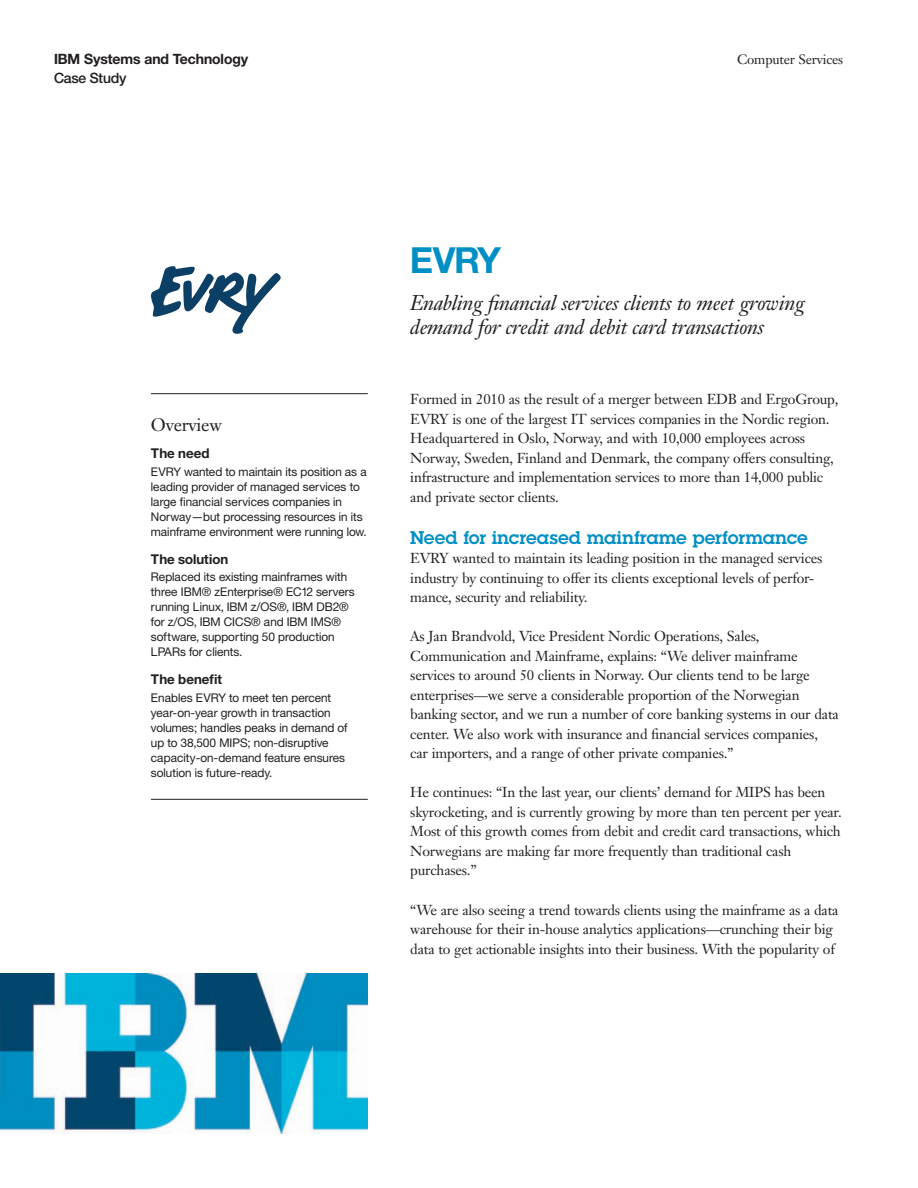
<style>
.page{position:relative;width:918px;height:1188px;background:#fff}
.page>*{position:absolute;margin:0;border:0;box-sizing:border-box;transform-origin:0 0}
.t1{font:700 36px "Helv Neuefor IBM";color:#008fc5}
.t2{font:italic 21px/24px "Janson Text LT Pro";letter-spacing:-.015em;color:#231f20}
.t3{font:600 18px "Lubalinfor IBM";color:#008fc5}
.t4{font:18px "Janson Text LT Pro";letter-spacing:-.015em;color:#231f20}
.t5{font:14.25px/19.5px "Janson Text LT Pro";letter-spacing:-.015em;color:#231f20}
.t6{font:700 14.25px/19.2px "Helv Neuefor IBM";color:#231f20}
.t7{font:700 13.5px "Helv Neuefor IBM";color:#231f20}
.t8{font:13.5px "Janson Text LT Pro";letter-spacing:-.015em;color:#231f20}
.t9{font:12px/15px "Helv Neuefor IBM";color:#231f20}
.s1{font-weight:500}
</style>
<div class="page">
<img style="left:0;top:973px;width:368px;height:161px">
<hr style="left:151px;top:393px;width:217px;height:1px;background:#231f20">
<hr style="left:151px;top:799px;width:217px;height:1px;background:#231f20">
<svg style="left:151px;top:266px;width:130px;height:68px"></svg>
<p class="t6" style="left:54px;top:49px;width:196px">IBM Systems and Technology<br><span class="s1">Case Study</span></p>
<p class="t8" style="left:737px;top:51px;width:108px">Computer Services</p>
<h2 class="t4" style="left:151px;top:413px;width:73px">Overview</h2>
<p class="t7" style="left:151px;top:445px;width:60px">The need</p>
<p class="t9" style="left:151px;top:464px;width:217px">EVRY wanted to maintain its position as a leading provider of managed services to large financial services companies in Norway—but processing resources in its mainframe environment were running low.</p>
<p class="t7" style="left:151px;top:550px;width:79px">The solution</p>
<p class="t9" style="left:151px;top:569px;width:205px">Replaced its existing mainframes with three IBM® zEnterprise® EC12 servers running Linux, IBM z/OS®, IBM DB2® for z/OS, IBM CICS® and IBM IMS® software, supporting 50 production<br>LPARs for clients.</p>
<p class="t7" style="left:151px;top:671px;width:73px">The benefit</p>
<p class="t9" style="left:151px;top:690px;width:198px">Enables EVRY to meet ten percent year-on-year growth in transaction volumes; handles peaks in demand of up to 38,500 MIPS; non-disruptive capacity-on-demand feature ensures solution is future-ready.</p>
<h1 class="t1" style="left:410px;top:237px;width:92px">EVRY</h1>
<h2 class="t2" style="left:410px;top:291px;width:396px">Enabling financial services clients to meet growing demand for credit and debit card transactions</h2>
<p class="t5" style="left:410px;top:389px;width:430px">Formed in 2010 as the result of a merger between EDB and ErgoGroup, EVRY is one of the largest IT services companies in the Nordic region.<br>Headquartered in Oslo, Norway, and with 10,000 employees across Norway, Sweden, Finland and Denmark, the company offers consulting, infrastructure and implementation services to more than 14,000 public and private sector clients.</p>
<h2 class="t3" style="left:410px;top:525px;width:399px">Need for increased mainframe performance</h2>
<p class="t5" style="left:410px;top:549px;width:414px">EVRY wanted to maintain its leading position in the managed services industry by continuing to offer its clients exceptional levels of perfor&shy;mance, security and reliability.</p>
<p class="t5" style="left:410px;top:627px;width:430px">As Jan Brandvold, Vice President Nordic Operations, Sales, Communication and Mainframe, explains: “We deliver mainframe services to around 50 clients in Norway. Our clients tend to be large enterprises—we serve a considerable proportion of the Norwegian banking sector, and we run a number of core banking systems in our data center. We also work with insurance and financial services companies, car importers, and a range of other private companies.”</p>
<p class="t5" style="left:410px;top:783px;width:433px">He continues: “In the last year, our clients’ demand for MIPS has been skyrocketing, and is currently growing by more than ten percent per year.<br>Most of this growth comes from debit and credit card transactions, which Norwegians are making far more frequently than traditional cash purchases.”</p>
<p class="t5" style="left:410px;top:900px;width:430px">“We are also seeing a trend towards clients using the mainframe as a data warehouse for their in-house analytics applications—crunching their big data to get actionable insights into their business. With the popularity of</p>
</div>
